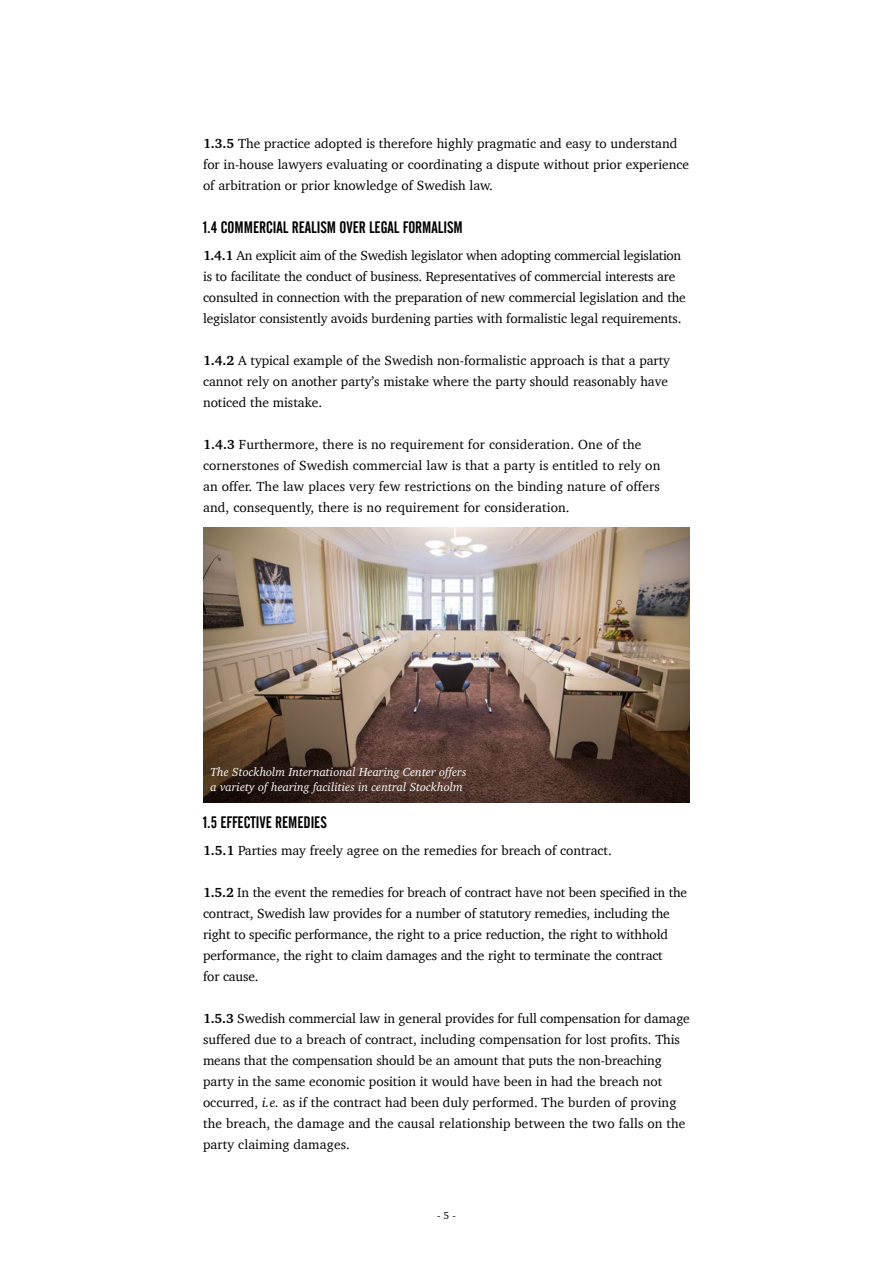
<style>
.page{position:relative;width:893px;height:1263px;background:#fff}
.page>*{position:absolute;margin:0;border:0;box-sizing:border-box;transform-origin:0 0}
.t1{font:16.5px "Alternate Gothic No 2 BT";color:#000}
.t2{font:13.5px/21px "Charter";color:#000}
.t3{font:italic 12px/14.4px "Charter IT Cby BT";color:#fff}
.t4{font:10.5px "Charter IT Cby BT";color:#000}
.s1{font-family:"Charter IT Cby BT";font-weight:700}
.s2{font-family:"Charter IT Cby BT";font-style:italic}
</style>
<div class="page">
<img style="left:203px;top:527px;width:487px;height:275px">
<p class="t2" style="left:203px;top:133px;width:488px"><span class="s1">1.3.5</span> The practice adopted is therefore highly pragmatic and easy to understand for in-house lawyers evaluating or coordinating a dispute without prior experience of arbitration or prior knowledge of Swedish law.</p>
<p class="t1" style="left:203px;top:218px;width:261px">1.4 COMMERCIAL REALISM OVER LEGAL FORMALISM</p>
<p class="t2" style="left:203px;top:245px;width:484px"><span class="s1">1.4.1</span> An explicit aim of the Swedish legislator when adopting commercial legislation is to facilitate the conduct of business. Representatives of commercial interests are consulted in connection with the preparation of new commercial legislation and the legislator consistently avoids burdening parties with formalistic legal requirements.</p>
<p class="t2" style="left:203px;top:350px;width:468px"><span class="s1">1.4.2</span> A typical example of the Swedish non-formalistic approach is that a party cannot rely on another party’s mistake where the party should reasonably have noticed the mistake.</p>
<p class="t2" style="left:203px;top:434px;width:459px"><span class="s1">1.4.3</span> Furthermore, there is no requirement for consideration. One of the cornerstones of Swedish commercial law is that a party is entitled to rely on an offer. The law places very few restrictions on the binding nature of offers and, consequently, there is no requirement for consideration.</p>
<p class="t3" style="left:210px;top:764px;width:258px">The Stockholm International Hearing Center offers a variety of hearing facilities in central Stockholm</p>
<p class="t1" style="left:203px;top:813px;width:125px">1.5 EFFECTIVE REMEDIES</p>
<p class="t2" style="left:203px;top:839px;width:410px"><span class="s1">1.5.1</span> Parties may freely agree on the remedies for breach of contract.</p>
<p class="t2" style="left:203px;top:881px;width:486px"><span class="s1">1.5.2</span> In the event the remedies for breach of contract have not been specified in the contract, Swedish law provides for a number of statutory remedies, including the right to specific performance, the right to a price reduction, the right to withhold performance, the right to claim damages and the right to terminate the contract<br>for cause.</p>
<p class="t2" style="left:203px;top:1007px;width:488px"><span class="s1">1.5.3</span> Swedish commercial law in general provides for full compensation for damage suffered due to a breach of contract, including compensation for lost profits. This means that the compensation should be an amount that puts the non-breaching party in the same economic position it would have been in had the breach not occurred, <span class="s2">i.e.</span> as if the contract had been duly performed. The burden of proving the breach, the damage and the causal relationship between the two falls on the party claiming damages.</p>
<p class="t4" style="left:437px;top:1209px;width:20px">- 5 -</p>
</div>
